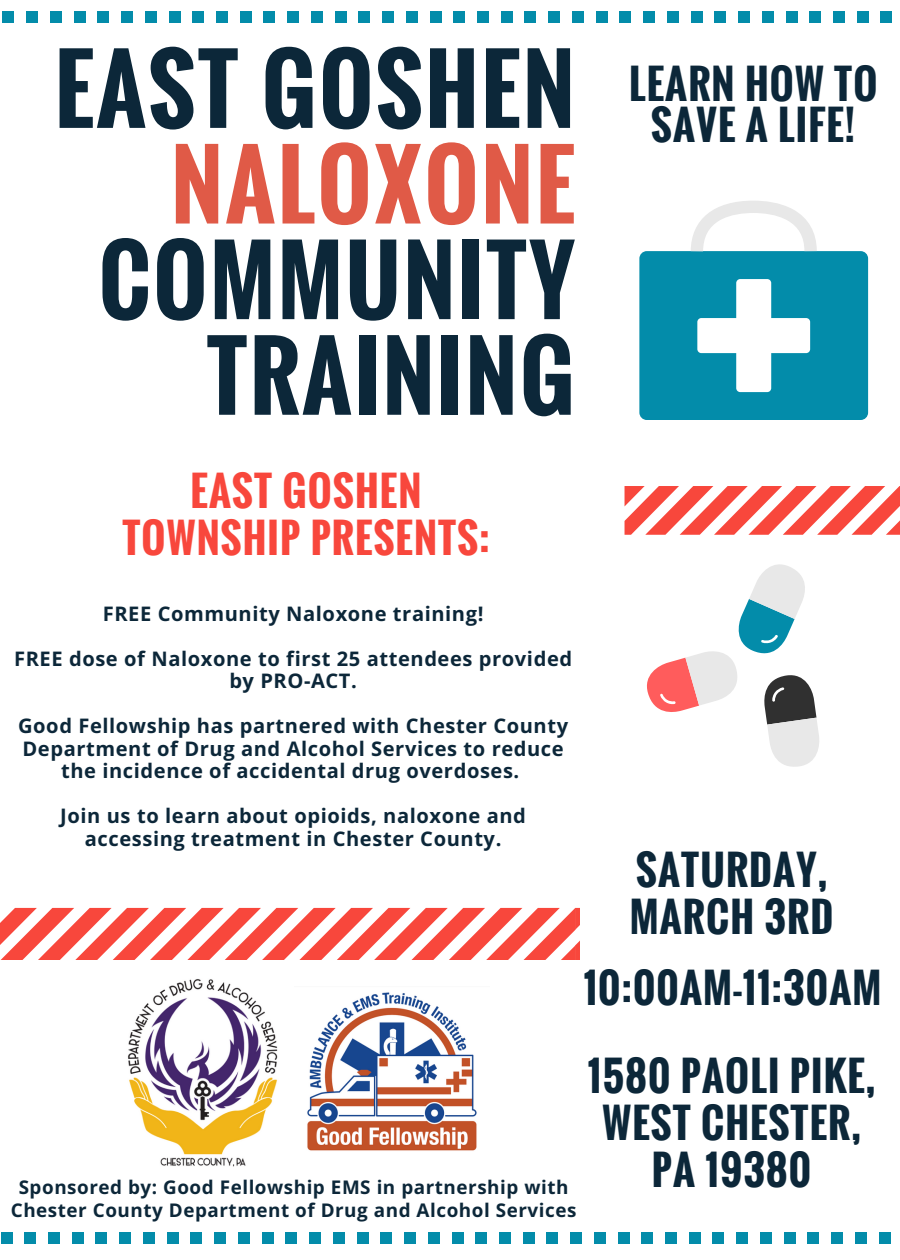
<style>
.page{position:relative;width:900px;height:1260px;background:#fff}
.page>*{position:absolute;margin:0;border:0;box-sizing:border-box;transform-origin:0 0}
.t1{font:700 90.5px/95.5px "Oswald";letter-spacing:.03em;color:#0c2739;text-align:right}
.t2{font:700 90.5px "Oswald";letter-spacing:.03em;color:#e05a47}
.t3{font:700 40.25px/47px "Oswald";letter-spacing:.03em;color:#0c2739;text-align:center}
.t4{font:700 40.25px/47px "Oswald";letter-spacing:.03em;color:#f8473c;text-align:center}
.t5{font:700 20px/22.5px "Open Sans";letter-spacing:.03em;color:#0c2739;text-align:center}
.t6{font:700 18.75px/22.5px "Open Sans";letter-spacing:.03em;color:#0c2739;text-align:center}
</style>
<div class="page">
<svg style="left:625px;top:486px;width:275px;height:48px"></svg>
<svg style="left:0;top:908px;width:579px;height:52px"></svg>
<div style="left:639px;top:251px;width:229px;height:169px;background:#038caa;border-radius:7px"></div>
<div style="left:697px;top:318px;width:113px;height:35px;background:#fff;border-radius:4px"></div>
<div style="left:736px;top:279px;width:35px;height:113px;background:#fff;border-radius:4px"></div>
<svg style="left:691px;top:201px;width:126px;height:50px"></svg>
<img style="left:128px;top:979px;width:150px;height:187px">
<svg style="left:647px;top:564px;width:172px;height:203px"></svg>
<img style="left:307px;top:992px;width:170px;height:159px">
<div style="left:453px;top:11px;width:12px;height:12px;background:#038caa"></div>
<div style="left:430px;top:11px;width:12px;height:12px;background:#038caa"></div>
<div style="left:406px;top:11px;width:12px;height:12px;background:#038caa"></div>
<div style="left:359px;top:11px;width:11px;height:12px;background:#038caa"></div>
<div style="left:335px;top:11px;width:12px;height:12px;background:#038caa"></div>
<div style="left:382px;top:11px;width:12px;height:12px;background:#038caa"></div>
<div style="left:311px;top:11px;width:12px;height:12px;background:#038caa"></div>
<div style="left:50px;top:11px;width:12px;height:12px;background:#038caa"></div>
<div style="left:74px;top:11px;width:12px;height:12px;background:#038caa"></div>
<div style="left:97px;top:11px;width:12px;height:12px;background:#038caa"></div>
<div style="left:26px;top:11px;width:12px;height:12px;background:#038caa"></div>
<div style="left:2px;top:11px;width:12px;height:12px;background:#038caa"></div>
<div style="left:145px;top:11px;width:12px;height:12px;background:#038caa"></div>
<div style="left:216px;top:11px;width:12px;height:12px;background:#038caa"></div>
<div style="left:240px;top:11px;width:12px;height:12px;background:#038caa"></div>
<div style="left:264px;top:11px;width:11px;height:12px;background:#038caa"></div>
<div style="left:169px;top:11px;width:11px;height:12px;background:#038caa"></div>
<div style="left:287px;top:11px;width:12px;height:12px;background:#038caa"></div>
<div style="left:192px;top:11px;width:12px;height:12px;background:#038caa"></div>
<div style="left:121px;top:11px;width:12px;height:12px;background:#038caa"></div>
<div style="left:881px;top:11px;width:11px;height:12px;background:#038caa"></div>
<div style="left:833px;top:11px;width:12px;height:12px;background:#038caa"></div>
<div style="left:809px;top:11px;width:12px;height:12px;background:#038caa"></div>
<div style="left:857px;top:11px;width:12px;height:12px;background:#038caa"></div>
<div style="left:786px;top:11px;width:11px;height:12px;background:#038caa"></div>
<div style="left:525px;top:11px;width:11px;height:12px;background:#038caa"></div>
<div style="left:548px;top:11px;width:12px;height:12px;background:#038caa"></div>
<div style="left:572px;top:11px;width:12px;height:12px;background:#038caa"></div>
<div style="left:501px;top:11px;width:12px;height:12px;background:#038caa"></div>
<div style="left:477px;top:11px;width:12px;height:12px;background:#038caa"></div>
<div style="left:619px;top:11px;width:12px;height:12px;background:#038caa"></div>
<div style="left:691px;top:11px;width:12px;height:12px;background:#038caa"></div>
<div style="left:714px;top:11px;width:12px;height:12px;background:#038caa"></div>
<div style="left:738px;top:11px;width:12px;height:12px;background:#038caa"></div>
<div style="left:643px;top:11px;width:12px;height:12px;background:#038caa"></div>
<div style="left:762px;top:11px;width:12px;height:12px;background:#038caa"></div>
<div style="left:667px;top:11px;width:12px;height:12px;background:#038caa"></div>
<div style="left:596px;top:11px;width:12px;height:12px;background:#038caa"></div>
<div style="left:452px;top:1232px;width:11px;height:12px;background:#038caa"></div>
<div style="left:428px;top:1232px;width:12px;height:12px;background:#038caa"></div>
<div style="left:404px;top:1232px;width:12px;height:12px;background:#038caa"></div>
<div style="left:357px;top:1232px;width:11px;height:12px;background:#038caa"></div>
<div style="left:333px;top:1232px;width:12px;height:12px;background:#038caa"></div>
<div style="left:380px;top:1232px;width:12px;height:12px;background:#038caa"></div>
<div style="left:309px;top:1232px;width:12px;height:12px;background:#038caa"></div>
<div style="left:48px;top:1232px;width:12px;height:12px;background:#038caa"></div>
<div style="left:72px;top:1232px;width:12px;height:12px;background:#038caa"></div>
<div style="left:96px;top:1232px;width:11px;height:12px;background:#038caa"></div>
<div style="left:24px;top:1232px;width:12px;height:12px;background:#038caa"></div>
<div style="left:1px;top:1232px;width:11px;height:12px;background:#038caa"></div>
<div style="left:143px;top:1232px;width:12px;height:12px;background:#038caa"></div>
<div style="left:214px;top:1232px;width:12px;height:12px;background:#038caa"></div>
<div style="left:238px;top:1232px;width:12px;height:12px;background:#038caa"></div>
<div style="left:262px;top:1232px;width:12px;height:12px;background:#038caa"></div>
<div style="left:167px;top:1232px;width:12px;height:12px;background:#038caa"></div>
<div style="left:285px;top:1232px;width:12px;height:12px;background:#038caa"></div>
<div style="left:190px;top:1232px;width:12px;height:12px;background:#038caa"></div>
<div style="left:119px;top:1232px;width:12px;height:12px;background:#038caa"></div>
<div style="left:879px;top:1232px;width:12px;height:12px;background:#038caa"></div>
<div style="left:831px;top:1232px;width:12px;height:12px;background:#038caa"></div>
<div style="left:807px;top:1232px;width:12px;height:12px;background:#038caa"></div>
<div style="left:855px;top:1232px;width:12px;height:12px;background:#038caa"></div>
<div style="left:784px;top:1232px;width:12px;height:12px;background:#038caa"></div>
<div style="left:523px;top:1232px;width:12px;height:12px;background:#038caa"></div>
<div style="left:546px;top:1232px;width:12px;height:12px;background:#038caa"></div>
<div style="left:570px;top:1232px;width:12px;height:12px;background:#038caa"></div>
<div style="left:499px;top:1232px;width:12px;height:12px;background:#038caa"></div>
<div style="left:475px;top:1232px;width:12px;height:12px;background:#038caa"></div>
<div style="left:618px;top:1232px;width:11px;height:12px;background:#038caa"></div>
<div style="left:689px;top:1232px;width:12px;height:12px;background:#038caa"></div>
<div style="left:713px;top:1232px;width:11px;height:12px;background:#038caa"></div>
<div style="left:736px;top:1232px;width:12px;height:12px;background:#038caa"></div>
<div style="left:641px;top:1232px;width:12px;height:12px;background:#038caa"></div>
<div style="left:760px;top:1232px;width:12px;height:12px;background:#038caa"></div>
<div style="left:665px;top:1232px;width:12px;height:12px;background:#038caa"></div>
<div style="left:594px;top:1232px;width:12px;height:12px;background:#038caa"></div>
<h1 class="t1" style="left:55px;top:39px;width:521px">EAST GOSHEN</h1>
<h1 class="t2" style="left:171px;top:116px;width:405px">NALOXONE</h1>
<h1 class="t1" style="left:99px;top:230px;width:477px">COMMUNITY<br>TRAINING</h1>
<h2 class="t3" style="left:629px;top:62px;width:250px;line-height:41.2px">LEARN HOW TO<br>SAVE A LIFE!</h2>
<h2 class="t4" style="left:122px;top:467px;width:369px">EAST GOSHEN<br>TOWNSHIP PRESENTS:</h2>
<p class="t5" style="left:103px;top:602px;width:382px">FREE Community Naloxone training!</p>
<p class="t5" style="left:14px;top:647px;width:560px">FREE dose of Naloxone to first 25 attendees provided by PRO-ACT.</p>
<p class="t5" style="left:18px;top:714px;width:551px">Good Fellowship has partnered with Chester County<br>Department of Drug and Alcohol Services to reduce the incidence of accidental drug overdoses.</p>
<p class="t5" style="left:60px;top:804px;width:467px">Join us to learn about opioids, naloxone and accessing treatment in Chester County.</p>
<p class="t6" style="left:11px;top:1176px;width:567px">Sponsored by: Good Fellowship EMS in partnership with<br>Chester County Department of Drug and Alcohol Services</p>
<h2 class="t3" style="left:630px;top:845px;width:205px;text-align:left">SATURDAY,<br>MARCH 3RD</h2>
<h2 class="t3" style="left:584px;top:943px;width:299px;line-height:88px;text-align:left">10:00AM-11:30AM<br>1580 PAOLI PIKE,</h2>
<h2 class="t3" style="left:602px;top:1099px;width:260px">WEST CHESTER,<br>PA 19380</h2>
</div>
